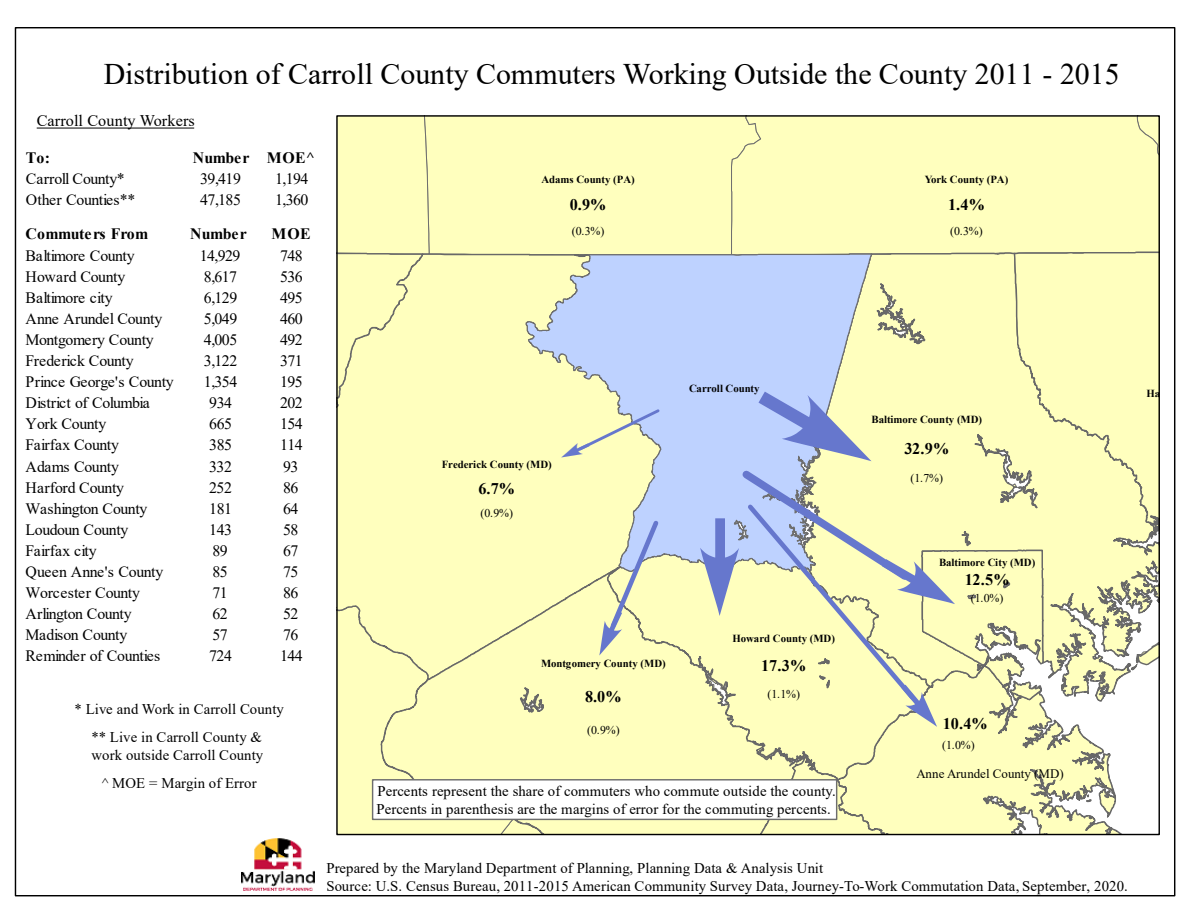
<style>
.page{position:relative;width:1188px;height:918px;background:#fff}
.page>*{position:absolute;margin:0;border:0;box-sizing:border-box;transform-origin:0 0}
.t1{font:97.5px "ESRI Dimensioning";color:#6677cd}
.t2{font:29.85px "Times New Roman";color:#000}
.t3{font:700 16.2px "Times New Roman";letter-spacing:-.01em;color:#000}
.t4{font:16.2px "Times New Roman";color:#000}
.t5{font:15.9px "Times New Roman";letter-spacing:-.035em;color:#000}
.t6{font:15.9px "Times New Roman";letter-spacing:-.01em;color:#000}
.t7{font:700 15.9px "Times New Roman";color:#000}
.t8{font:15.9px "Times New Roman";color:#000}
.t9{font:15.9px "Times New Roman";letter-spacing:-.005em;color:#000}
.t10{font:14.7px/28.2px "Times New Roman";letter-spacing:.01em;color:#000;text-align:center}
.t11{font:12.9px "Times New Roman";color:#000}
.t12{font:11.85px "Times New Roman";color:#000}
.t13{font:700 10.8px "Times New Roman";color:#000}
</style>
<div class="page">
<div style="left:662px;top:117px;width:69px;height:136px;background:#ffffbe"></div>
<div style="left:731px;top:117px;width:427px;height:136px;background:#ffffbe"></div>
<div style="left:662px;top:572px;width:71px;height:261px;background:#ffffbe"></div>
<div style="left:662px;top:253px;width:71px;height:319px;background:#bed2ff"></div>
<hr style="left:37px;top:128px;width:157px;height:1px;background:#000">
<div style="left:372px;top:779px;width:465px;height:41px;background:#fff;border:1px solid #6e6e6e"></div>
<img style="left:242px;top:838px;width:72px;height:53px">
<svg style="left:337px;top:116px;width:325px;height:719px"></svg>
<svg style="left:733px;top:252px;width:427px;height:583px"></svg>
<h2 class="t2" style="left:104px;top:53px;width:1017px">Distribution of Carroll County Commuters Working Outside the County 2011 - 2015</h2>
<p class="t4" style="left:37px;top:109px;width:160px">Carroll County Workers</p>
<p class="t7" style="left:26px;top:146px;width:26px">To:</p>
<p class="t7" style="left:193px;top:146px;width:124px">Number MOE^</p>
<p class="t6" style="left:26px;top:167px;width:100px">Carroll County*</p>
<p class="t5" style="left:200px;top:167px;width:42px">39,419</p>
<p class="t5" style="left:275px;top:167px;width:35px">1,194</p>
<p class="t6" style="left:26px;top:188px;width:111px">Other Counties**</p>
<p class="t5" style="left:200px;top:188px;width:42px">47,185</p>
<p class="t5" style="left:275px;top:188px;width:35px">1,360</p>
<p class="t7" style="left:25px;top:223px;width:125px">Commuters From</p>
<p class="t7" style="left:190px;top:223px;width:58px">Number</p>
<p class="t7" style="left:272px;top:223px;width:41px">MOE</p>
<p class="t5" style="left:25px;top:244px;width:111px">Baltimore County</p>
<p class="t5" style="left:200px;top:244px;width:42px">14,929</p>
<p class="t5" style="left:280px;top:244px;width:24px">748</p>
<p class="t9" style="left:25px;top:265px;width:101px">Howard County</p>
<p class="t5" style="left:204px;top:265px;width:35px">8,617</p>
<p class="t5" style="left:280px;top:265px;width:24px">536</p>
<p class="t6" style="left:25px;top:286px;width:89px">Baltimore city</p>
<p class="t5" style="left:204px;top:286px;width:35px">6,129</p>
<p class="t5" style="left:280px;top:286px;width:24px">495</p>
<p class="t5" style="left:25px;top:307px;width:138px">Anne Arundel County</p>
<p class="t5" style="left:204px;top:307px;width:35px">5,049</p>
<p class="t5" style="left:280px;top:307px;width:24px">460</p>
<p class="t5" style="left:25px;top:328px;width:130px">Montgomery County</p>
<p class="t5" style="left:204px;top:328px;width:35px">4,005</p>
<p class="t5" style="left:280px;top:328px;width:24px">492</p>
<p class="t6" style="left:25px;top:350px;width:110px">Frederick County</p>
<p class="t5" style="left:204px;top:350px;width:35px">3,122</p>
<p class="t5" style="left:280px;top:350px;width:24px">371</p>
<p class="t5" style="left:25px;top:371px;width:150px">Prince George's County</p>
<p class="t5" style="left:204px;top:371px;width:35px">1,354</p>
<p class="t5" style="left:280px;top:371px;width:24px">195</p>
<p class="t5" style="left:25px;top:392px;width:126px">District of Columbia</p>
<p class="t5" style="left:209px;top:392px;width:24px">934</p>
<p class="t5" style="left:280px;top:392px;width:24px">202</p>
<p class="t5" style="left:25px;top:413px;width:82px">York County</p>
<p class="t5" style="left:209px;top:413px;width:24px">665</p>
<p class="t5" style="left:280px;top:413px;width:24px">154</p>
<p class="t6" style="left:25px;top:434px;width:95px">Fairfax County</p>
<p class="t5" style="left:209px;top:434px;width:24px">385</p>
<p class="t5" style="left:280px;top:434px;width:24px">114</p>
<p class="t5" style="left:25px;top:455px;width:95px">Adams County</p>
<p class="t5" style="left:209px;top:455px;width:24px">332</p>
<p class="t5" style="left:283px;top:455px;width:17px">93</p>
<p class="t8" style="left:25px;top:476px;width:100px">Harford County</p>
<p class="t5" style="left:209px;top:476px;width:24px">252</p>
<p class="t5" style="left:283px;top:476px;width:17px">86</p>
<p class="t5" style="left:25px;top:497px;width:124px">Washington County</p>
<p class="t5" style="left:209px;top:497px;width:24px">181</p>
<p class="t5" style="left:283px;top:497px;width:17px">64</p>
<p class="t5" style="left:25px;top:518px;width:105px">Loudoun County</p>
<p class="t5" style="left:209px;top:518px;width:24px">143</p>
<p class="t5" style="left:283px;top:518px;width:17px">58</p>
<p class="t8" style="left:25px;top:539px;width:73px">Fairfax city</p>
<p class="t5" style="left:212px;top:539px;width:17px">89</p>
<p class="t5" style="left:283px;top:539px;width:17px">67</p>
<p class="t5" style="left:25px;top:561px;width:139px">Queen Anne's County</p>
<p class="t5" style="left:212px;top:561px;width:17px">85</p>
<p class="t5" style="left:283px;top:561px;width:17px">75</p>
<p class="t6" style="left:25px;top:582px;width:116px">Worcester County</p>
<p class="t5" style="left:212px;top:582px;width:17px">71</p>
<p class="t5" style="left:283px;top:582px;width:17px">86</p>
<p class="t5" style="left:26px;top:603px;width:108px">Arlington County</p>
<p class="t5" style="left:212px;top:603px;width:17px">62</p>
<p class="t5" style="left:283px;top:603px;width:17px">52</p>
<p class="t5" style="left:26px;top:624px;width:103px">Madison County</p>
<p class="t5" style="left:212px;top:624px;width:17px">57</p>
<p class="t5" style="left:283px;top:624px;width:17px">76</p>
<p class="t5" style="left:25px;top:645px;width:137px">Reminder of Counties</p>
<p class="t5" style="left:209px;top:645px;width:24px">724</p>
<p class="t5" style="left:280px;top:645px;width:24px">144</p>
<p class="t10" style="left:75px;top:695px;width:211px">* Live and Work in Carroll County ** Live in Carroll County &amp;</p>
<p class="t10" style="left:91px;top:741px;width:173px">work outside Carroll County ^ MOE = Margin of Error</p>
<p class="t13" style="left:541px;top:172px;width:95px">Adams County (PA)</p>
<p class="t13" style="left:925px;top:172px;width:85px">York County (PA)</p>
<p class="t3" style="left:570px;top:193px;width:38px">0.9%</p>
<p class="t3" style="left:948px;top:193px;width:38px">1.4%</p>
<p class="t12" style="left:572px;top:223px;width:34px">(0.3%)</p>
<p class="t12" style="left:950px;top:223px;width:34px">(0.3%)</p>
<p class="t13" style="left:689px;top:380px;width:72px">Carroll County</p>
<p class="t13" style="left:442px;top:457px;width:112px">Frederick County (MD)</p>
<p class="t3" style="left:478px;top:477px;width:38px">6.7%</p>
<p class="t12" style="left:480px;top:505px;width:34px">(0.9%)</p>
<p class="t13" style="left:541px;top:655px;width:126px">Montgomery County (MD)</p>
<p class="t3" style="left:585px;top:685px;width:38px">8.0%</p>
<p class="t12" style="left:587px;top:722px;width:34px">(0.9%)</p>
<h1 class="t1" style="left:700px;top:518px;width:41px">E</h1>
<p class="t13" style="left:733px;top:630px;width:104px">Howard County (MD)</p>
<p class="t3" style="left:761px;top:654px;width:46px">17.3%</p>
<p class="t12" style="left:767px;top:686px;width:34px">(1.1%)</p>
<p class="t10" style="left:377px;top:781px;width:461px;line-height:18.3px;text-align:left">Percents represent the share of commuters who commute outside the county.<br>Percents in parenthesis are the margins of error for the commuting percents.</p>
<p class="t13" style="left:872px;top:412px;width:112px">Baltimore County (MD)</p>
<p class="t3" style="left:904px;top:437px;width:46px">32.9%</p>
<p class="t12" style="left:911px;top:470px;width:34px">(1.7%)</p>
<p class="t13" style="left:939px;top:555px;width:98px">Baltimore City (MD)</p>
<p class="t3" style="left:965px;top:568px;width:46px">12.5%</p>
<p class="t12" style="left:971px;top:590px;width:34px">(1.0%)</p>
<p class="t3" style="left:943px;top:712px;width:46px">10.4%</p>
<p class="t12" style="left:942px;top:736px;width:34px">(1.0%)</p>
<p class="t11" style="left:917px;top:764px;width:149px">Anne Arundel County (MD)</p>
<p class="t10" style="left:326px;top:859px;width:803px;line-height:17.2px;text-align:left">Prepared by the Maryland Department of Planning, Planning Data &amp; Analysis Unit<br>Source: U.S. Census Bureau, 2011-2015 American Community Survey Data, Journey-To-Work Commutation Data, September, 2020.</p>
</div>
